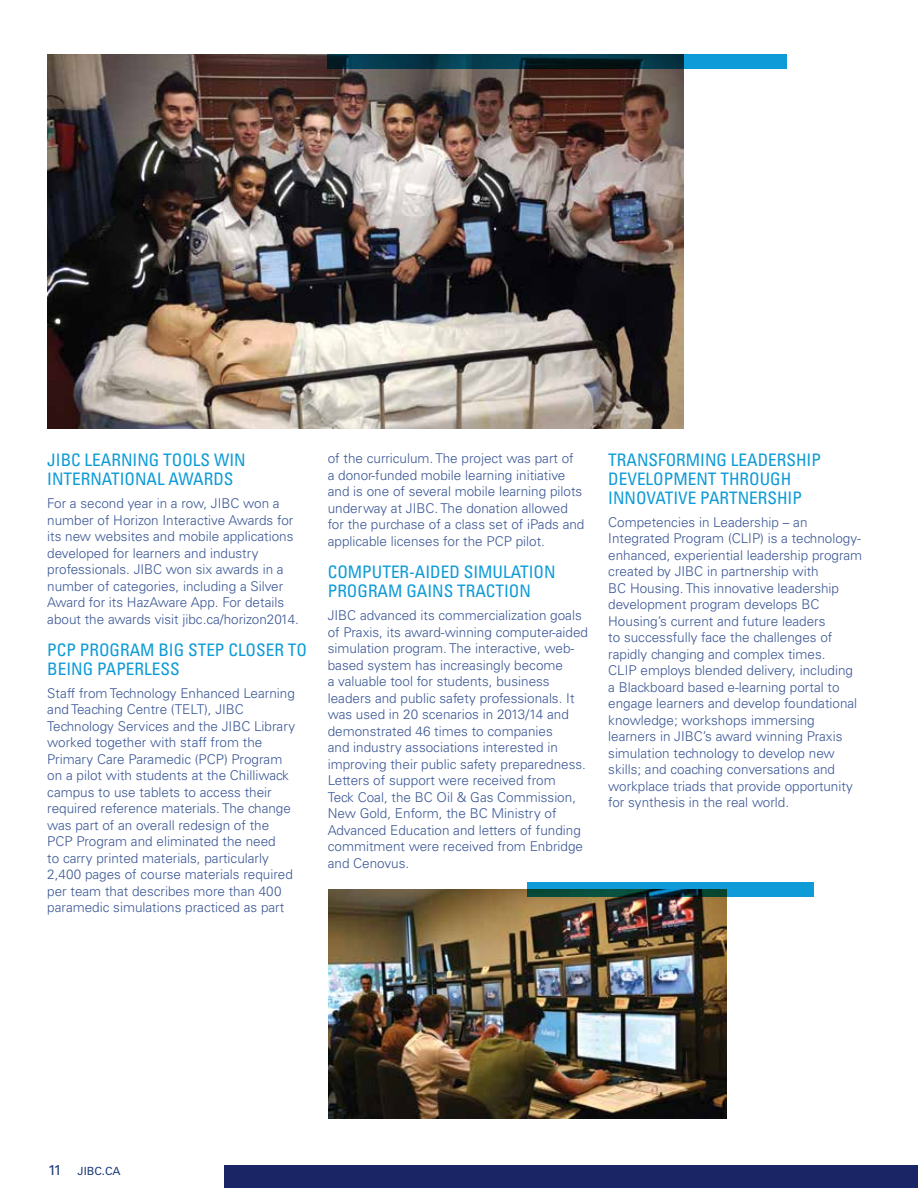
<style>
.page{position:relative;width:918px;height:1188px;background:#fff}
.page>*{position:absolute;margin:0;border:0;box-sizing:border-box;transform-origin:0 0}
.t1{font:condensed 17.25px/18.8px "Univers LT Std";color:#0e9bd7}
.t2{font:14.25px "Univers LT Std";color:#203d7c}
.t3{font:300 13.5px/16.5px "Univers LT Std";color:#3c5896}
.t4{font:11.25px "Univers LT Std";color:#203d7c}
</style>
<div class="page">
<div style="left:225px;top:1165px;width:693px;height:23px;background:#192565"></div>
<img style="left:47px;top:54px;width:637px;height:375px">
<img style="left:328px;top:890px;width:398px;height:228px">
<svg style="left:328px;top:54px;width:459px;height:15px"></svg>
<svg style="left:527px;top:882px;width:287px;height:15px;fill:#0e9bd7"></svg>
<p class="t1" style="left:47px;top:450px;width:200px">JIBC LEARNING TOOLS WIN<br>INTERNATIONAL AWARDS</p>
<p class="t3" style="left:47px;top:495px;width:253px">For a second year in a row, JIBC won a number of Horizon Interactive Awards for its new websites and mobile applications developed for learners and industry professionals. JIBC won six awards in a number of categories, including a Silver Award for its HazAware App. For details about the awards visit jibc.ca/horizon2014.</p>
<p class="t1" style="left:47px;top:640px;width:261px">PCP PROGRAM BIG STEP CLOSER TO<br>BEING PAPERLESS</p>
<p class="t3" style="left:47px;top:685px;width:249px">Staff from Technology Enhanced Learning and Teaching Centre (TELT), JIBC Technology Services and the JIBC Library worked together with staff from the Primary Care Paramedic (PCP) Program on a pilot with students at the Chilliwack campus to use tablets to access their required reference materials. The change was part of an overall redesign of the PCP Program and eliminated the need<br>to carry printed materials, particularly 2,400 pages of course materials required per team that describes more than 400 paramedic simulations practiced as part</p>
<p class="t3" style="left:328px;top:450px;width:258px">of the curriculum. The project was part of<br>a donor-funded mobile learning initiative and is one of several mobile learning pilots underway at JIBC. The donation allowed for the purchase of a class set of iPads and applicable licenses for the PCP pilot.</p>
<p class="t1" style="left:328px;top:562px;width:229px">COMPUTER-AIDED SIMULATION<br>PROGRAM GAINS TRACTION</p>
<p class="t3" style="left:328px;top:607px;width:262px">JIBC advanced its commercialization goals of Praxis, its award-winning computer-aided simulation program. The interactive, web&shy;based system has increasingly become<br>a valuable tool for students, business leaders and public safety professionals. It was used in 20 scenarios in 2013/14 and demonstrated 46 times to companies<br>and industry associations interested in improving their public safety preparedness.<br>Letters of support were received from<br>Teck Coal, the BC Oil &amp; Gas Commission, New Gold, Enform, the BC Ministry of Advanced Education and letters of funding commitment were received from Enbridge and Cenovus.</p>
<p class="t1" style="left:608px;top:450px;width:214px">TRANSFORMING LEADERSHIP<br>DEVELOPMENT THROUGH<br>INNOVATIVE PARTNERSHIP</p>
<p class="t3" style="left:608px;top:514px;width:256px">Competencies in Leadership – an Integrated Program (CLIP) is a technology‐ enhanced, experiential leadership program created by JIBC in partnership with<br>BC Housing. This innovative leadership development program develops BC Housing’s current and future leaders<br>to successfully face the challenges of rapidly changing and complex times.<br>CLIP employs blended delivery, including a Blackboard based e-learning portal to engage learners and develop foundational knowledge; workshops immersing learners in JIBC’s award winning Praxis simulation technology to develop new skills; and coaching conversations and workplace triads that provide opportunity for synthesis in the real world.</p>
<p class="t2" style="left:48px;top:1162px;width:15px">11</p>
<p class="t4" style="left:78px;top:1165px;width:45px">JIBC.CA</p>
</div>
